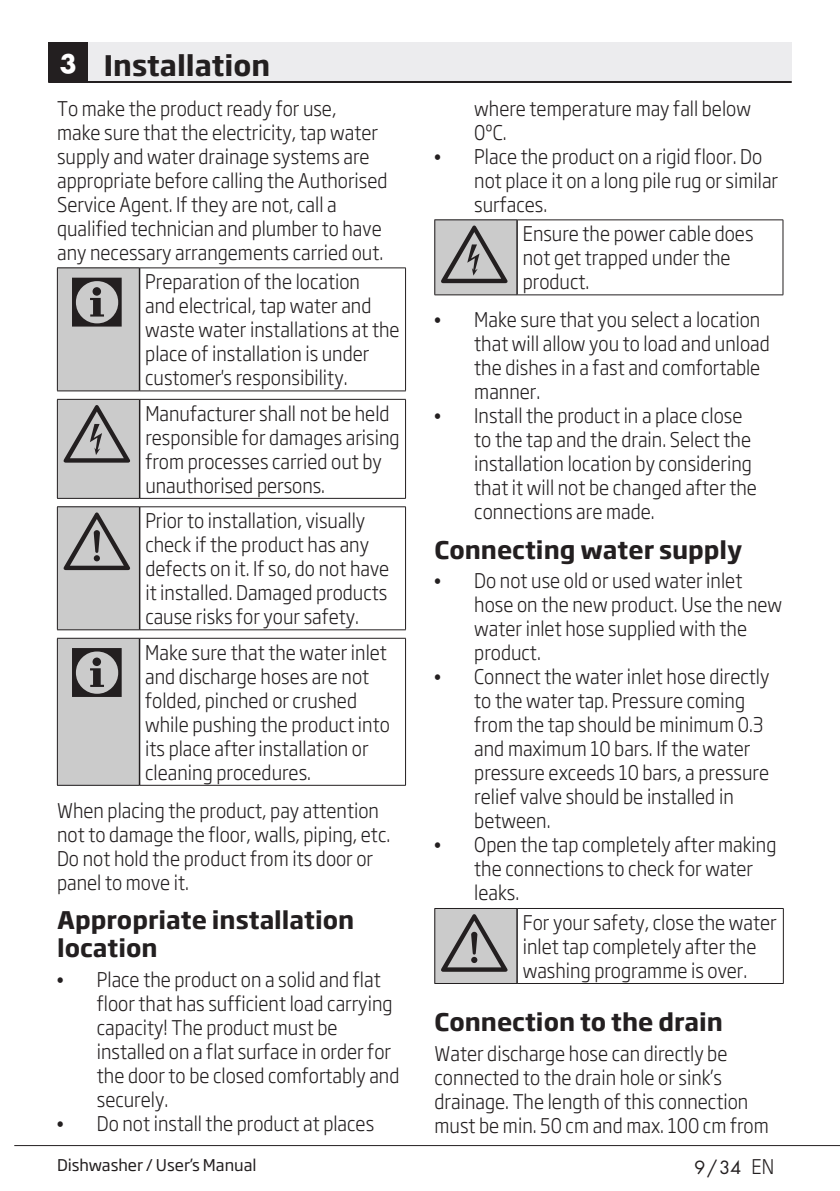
<style>
.page{position:relative;width:840px;height:1191px;background:#fff}
.page>*{position:absolute;margin:0;border:0;box-sizing:border-box;transform-origin:0 0}
.uyari_semboller{font:72px "ZIWARNUN";color:#231f20}
.Ana_Baslik{font:700 28px "Soho Gothic Pro";color:#231f20}
.t1{font:700 28px "Futura TOT";color:#fff}
.Baslik{font:700 24px/28px "Soho Gothic Pro";color:#231f20}
.Yazi_alanlari{font:300 20px/24px "Soho Gothic Pro";color:#231f20;scale:.9 1}
.Madde_madde{font:300 20px/24px "Soho Gothic Pro";color:#231f20;scale:.9 1}
.t2{font:20px "Futura TOT Boo";color:#231f20}
.t3{font:16px "Soho Gothic Pro";color:#231f20}
.s1{font-family:"Arial";font-weight:700}
.s2{font-family:"Soho Gothic Pro";font-weight:300}
</style>
<div class="page">
<hr style="left:14px;top:1145px;width:825px;height:1px;background:#231f20">
<div style="left:88px;top:43px;width:703px;height:39px;background:#ececee"></div>
<hr style="left:48px;top:81px;width:743px;height:2px;background:#231f20">
<div style="left:48px;top:43px;width:40px;height:39px;background:#231f20"></div>
<div style="left:57px;top:268px;width:82px;height:123px;background:#cbcbcb"></div>
<hr style="left:57px;top:268px;width:1px;height:123px;background:#231f20">
<hr style="left:57px;top:267px;width:82px;height:1px;background:#231f20">
<hr style="left:57px;top:390px;width:82px;height:1px;background:#231f20">
<hr style="left:139px;top:268px;width:1px;height:123px;background:#231f20">
<hr style="left:405px;top:268px;width:1px;height:123px;background:#231f20">
<hr style="left:139px;top:267px;width:266px;height:1px;background:#231f20">
<hr style="left:139px;top:390px;width:266px;height:1px;background:#231f20">
<div style="left:57px;top:399px;width:83px;height:99px;background:#cbcbcb"></div>
<hr style="left:57px;top:399px;width:1px;height:99px;background:#231f20">
<hr style="left:57px;top:399px;width:83px;height:1px;background:#231f20">
<hr style="left:57px;top:498px;width:83px;height:1px;background:#231f20">
<hr style="left:139px;top:399px;width:1px;height:99px;background:#231f20">
<hr style="left:405px;top:399px;width:1px;height:99px;background:#231f20">
<hr style="left:140px;top:399px;width:265px;height:1px;background:#231f20">
<hr style="left:140px;top:498px;width:265px;height:1px;background:#231f20">
<div style="left:57px;top:507px;width:83px;height:123px;background:#cbcbcb"></div>
<hr style="left:57px;top:507px;width:1px;height:122px;background:#231f20">
<hr style="left:57px;top:506px;width:83px;height:1px;background:#231f20">
<hr style="left:57px;top:629px;width:83px;height:1px;background:#231f20">
<hr style="left:139px;top:507px;width:1px;height:122px;background:#231f20">
<hr style="left:405px;top:507px;width:1px;height:122px;background:#231f20">
<hr style="left:140px;top:506px;width:265px;height:1px;background:#231f20">
<hr style="left:140px;top:629px;width:265px;height:1px;background:#231f20">
<div style="left:57px;top:638px;width:82px;height:147px;background:#cbcbcb"></div>
<hr style="left:57px;top:638px;width:1px;height:147px;background:#231f20">
<hr style="left:57px;top:638px;width:82px;height:1px;background:#231f20">
<hr style="left:57px;top:785px;width:82px;height:1px;background:#231f20">
<hr style="left:139px;top:638px;width:1px;height:147px;background:#231f20">
<hr style="left:405px;top:638px;width:1px;height:147px;background:#231f20">
<hr style="left:139px;top:638px;width:266px;height:1px;background:#231f20">
<hr style="left:139px;top:785px;width:266px;height:1px;background:#231f20">
<div style="left:434px;top:220px;width:83px;height:75px;background:#cbcbcb"></div>
<hr style="left:434px;top:220px;width:1px;height:75px;background:#231f20">
<hr style="left:434px;top:219px;width:83px;height:1px;background:#231f20">
<hr style="left:434px;top:294px;width:83px;height:1px;background:#231f20">
<hr style="left:516px;top:220px;width:1px;height:75px;background:#231f20">
<hr style="left:782px;top:220px;width:1px;height:75px;background:#231f20">
<hr style="left:517px;top:219px;width:265px;height:1px;background:#231f20">
<hr style="left:517px;top:294px;width:265px;height:1px;background:#231f20">
<div style="left:434px;top:908px;width:83px;height:75px;background:#cbcbcb"></div>
<hr style="left:434px;top:908px;width:1px;height:75px;background:#231f20">
<hr style="left:434px;top:908px;width:83px;height:1px;background:#231f20">
<hr style="left:434px;top:983px;width:83px;height:1px;background:#231f20">
<hr style="left:516px;top:908px;width:1px;height:75px;background:#231f20">
<hr style="left:782px;top:908px;width:1px;height:75px;background:#231f20">
<hr style="left:517px;top:908px;width:266px;height:1px;background:#231f20">
<hr style="left:517px;top:983px;width:266px;height:1px;background:#231f20">
<p class="t1" style="left:60px;top:47px;width:18px">3</p>
<p class="Ana_Baslik" style="left:104px;top:44px;width:168px">Installation</p>
<p class="Yazi_alanlari" style="left:57px;top:95px;width:368px">To make the product ready for use,<br>make sure that the electricity, tap water supply and water drainage systems are appropriate before calling the Authorised Service Agent. If they are not, call a qualified technician and plumber to have any necessary arrangements carried out.</p>
<p class="uyari_semboller" style="left:68px;top:264px;width:63px">C</p>
<p class="Yazi_alanlari" style="left:145px;top:269px;width:284px">Preparation of the location<br>and electrical, tap water and waste water installations at the place of installation is under customer's responsibility.</p>
<p class="uyari_semboller" style="left:64px;top:396px;width:71px">B</p>
<p class="Yazi_alanlari" style="left:145px;top:400px;width:284px">Manufacturer shall not be held responsible for damages arising from processes carried out by unauthorised persons.</p>
<p class="uyari_semboller" style="left:64px;top:503px;width:71px">A</p>
<p class="Yazi_alanlari" style="left:145px;top:507px;width:272px">Prior to installation, visually check if the product has any defects on it. If so, do not have it installed. Damaged products cause risks for your safety.</p>
<p class="uyari_semboller" style="left:68px;top:634px;width:63px">C</p>
<p class="Yazi_alanlari" style="left:145px;top:639px;width:273px">Make sure that the water inlet and discharge hoses are not folded, pinched or crushed while pushing the product into its place after installation or cleaning procedures.</p>
<p class="Yazi_alanlari" style="left:57px;top:797px;width:371px">When placing the product, pay attention not to damage the floor, walls, piping, etc.<br>Do not hold the product from its door or panel to move it.</p>
<p class="Baslik" style="left:57px;top:904px;width:298px">Appropriate installation location</p>
<p class="Madde_madde" style="left:97px;top:966px;width:337px;text-indent:-40px"><span class="s1">•</span> Place the product on a solid and flat floor that has sufficient load carrying capacity! The product must be installed on a flat surface in order for the door to be closed comfortably and securely.</p>
<p class="Madde_madde" style="left:57px;top:1110px;width:353px"><span class="s1">•</span> Do not install the product at places</p>
<p class="Madde_madde" style="left:474px;top:95px;width:309px">where temperature may fall below<br>0ºC.</p>
<p class="Madde_madde" style="left:474px;top:143px;width:339px;text-indent:-40px"><span class="s1">•</span> Place the product on a rigid floor. Do not place it on a long pile rug or similar surfaces.</p>
<p class="uyari_semboller" style="left:441px;top:216px;width:71px">B</p>
<p class="Yazi_alanlari" style="left:522px;top:221px;width:258px">Ensure the power cable does not get trapped under the product.</p>
<p class="Madde_madde" style="left:474px;top:306px;width:330px;text-indent:-40px"><span class="s1">•</span> Make sure that you select a location that will allow you to load and unload the dishes in a fast and comfortable manner.</p>
<p class="Madde_madde" style="left:474px;top:402px;width:315px;text-indent:-40px"><span class="s1">•</span> Install the product in a place close to the tap and the drain. Select the installation location by considering that it will not be changed after the connections are made.</p>
<p class="Baslik" style="left:434px;top:534px;width:309px">Connecting water supply</p>
<p class="Madde_madde" style="left:474px;top:567px;width:343px;text-indent:-40px"><span class="s1">•</span> Do not use old or used water inlet hose on the new product. Use the new water inlet hose supplied with the product.</p>
<p class="Madde_madde" style="left:474px;top:663px;width:329px;text-indent:-40px"><span class="s1">•</span> Connect the water inlet hose directly to the water tap. Pressure coming from the tap should be minimum 0.3 and maximum 10 bars. If the water pressure exceeds 10 bars, a pressure relief valve should be installed in between.</p>
<p class="Madde_madde" style="left:474px;top:831px;width:337px;text-indent:-40px"><span class="s1">•</span> Open the tap completely after making the connections to check for water leaks.</p>
<p class="uyari_semboller" style="left:441px;top:904px;width:71px">A</p>
<p class="Yazi_alanlari" style="left:522px;top:909px;width:283px">For your safety, close the water inlet tap completely after the washing programme is over.</p>
<p class="Baslik" style="left:434px;top:1006px;width:290px">Connection to the drain</p>
<p class="Yazi_alanlari" style="left:434px;top:1040px;width:372px">Water discharge hose can directly be connected to the drain hole or sink’s drainage. The length of this connection must be min. 50 cm and max. 100 cm from</p>
<p class="t3" style="left:57px;top:1152px;width:201px">Dishwasher / User’s Manual</p>
<p class="t2" style="left:693px;top:1155px;width:81px">9 / 34 <span class="s2">EN</span></p>
</div>
